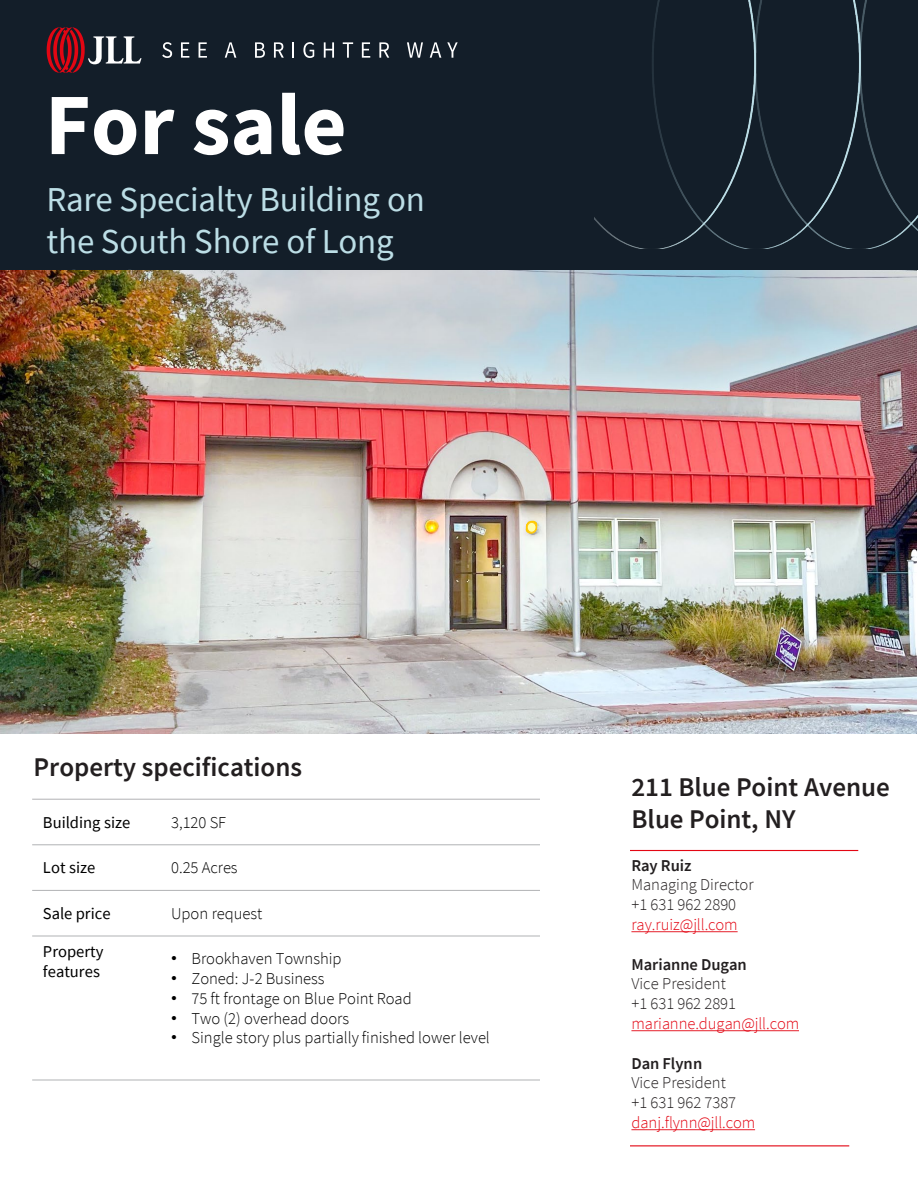
<style>
.page{position:relative;width:918px;height:1188px;background:#fff}
.page>*{position:absolute;margin:0;border:0;box-sizing:border-box;transform-origin:0 0}
.t1{font:700 87.45px "Source Sans Pro";color:#fff}
.t2{font:34.95px/42px "Source Sans Pro";letter-spacing:-.005em;color:#bcdee6}
.t3{font:600 27px "Source Sans Pro";color:#231f20}
.t4{font:300 16.5px "Source Sans Pro";color:#000}
.t5{font:300 16.5px "Source Sans Pro";color:#231f20}
.t6{font:300 16.5px "Source Sans Pro";color:#e30613}
.t7{font:16.5px/19.8px "Source Sans Pro";color:#000}
.t8{font:600 16.5px "Source Sans Pro";letter-spacing:-.005em;color:#231f20}
.s1{font-family:"Arial";font-weight:400}
</style>
<div class="page">
<svg style="left:631px;top:931px;width:107px;height:1px"></svg>
<svg style="left:631px;top:1030px;width:168px;height:1px"></svg>
<svg style="left:631px;top:1129px;width:124px;height:1px"></svg>
<div style="left:0;top:0;width:918px;height:270px;background:#131e29"></div>
<img style="left:594px;top:0;width:324px;height:249px">
<svg style="left:162px;top:42px;width:10px;height:16px"></svg>
<svg style="left:181px;top:42px;width:8px;height:16px"></svg>
<svg style="left:199px;top:42px;width:8px;height:16px"></svg>
<svg style="left:225px;top:42px;width:11px;height:16px"></svg>
<svg style="left:255px;top:42px;width:10px;height:16px"></svg>
<svg style="left:274px;top:42px;width:10px;height:16px"></svg>
<svg style="left:292px;top:42px;width:2px;height:16px"></svg>
<svg style="left:303px;top:42px;width:11px;height:16px"></svg>
<svg style="left:324px;top:42px;width:10px;height:16px"></svg>
<svg style="left:343px;top:42px;width:10px;height:16px"></svg>
<svg style="left:362px;top:42px;width:8px;height:16px"></svg>
<svg style="left:379px;top:42px;width:10px;height:16px"></svg>
<svg style="left:407px;top:42px;width:16px;height:16px"></svg>
<svg style="left:430px;top:42px;width:11px;height:16px"></svg>
<svg style="left:447px;top:42px;width:11px;height:16px"></svg>
<svg style="left:47px;top:27px;width:95px;height:46px"></svg>
<hr style="left:32px;top:844px;width:508px;height:1px;background:#b1b2b4">
<hr style="left:32px;top:890px;width:508px;height:1px;background:#b1b2b4">
<hr style="left:32px;top:936px;width:508px;height:1px;background:#b1b2b4">
<hr style="left:32px;top:799px;width:508px;height:1px;background:#b1b2b4">
<hr style="left:32px;top:1080px;width:508px;height:1px;background:#b1b2b4">
<hr style="left:630px;top:850px;width:228px;height:1px;background:#e30613">
<hr style="left:630px;top:1145px;width:219px;height:1px;background:#e30613">
<img style="left:0;top:270px;width:916px;height:463px">
<svg style="left:526px;top:521px;width:11px;height:13px"></svg>
<div style="left:527px;top:522px;width:9px;height:10px;background:#ffffaf;border-radius:50%"></div>
<div style="left:527px;top:522px;width:9px;height:10px;border:1px solid #ffc813;border-radius:50%"></div>
<p class="t1" style="left:45px;top:66px;width:303px">For sale</p>
<p class="t2" style="left:46px;top:178px;width:380px">Rare Specialty Building on the South Shore of Long</p>
<p class="t3" style="left:34px;top:750px;width:270px">Property specifications</p>
<p class="t7" style="left:43px;top:812px;width:89px">Building size</p>
<p class="t4" style="left:171px;top:812px;width:57px">3,120 SF</p>
<p class="t7" style="left:43px;top:858px;width:54px">Lot size</p>
<p class="t4" style="left:171px;top:858px;width:68px">0.25 Acres</p>
<p class="t7" style="left:43px;top:903px;width:69px">Sale price</p>
<p class="t4" style="left:171px;top:903px;width:93px">Upon request</p>
<p class="t7" style="left:43px;top:941px;width:62px">Property features</p>
<p class="t4" style="left:171px;top:949px;width:172px"><span class="s1">•</span> Brookhaven Township</p>
<p class="t4" style="left:171px;top:968px;width:155px"><span class="s1">•</span> Zoned: J-2 Business</p>
<p class="t4" style="left:171px;top:988px;width:242px"><span class="s1">•</span> 75 ft frontage on Blue Point Road</p>
<p class="t4" style="left:171px;top:1008px;width:179px"><span class="s1">•</span> Two (2) overhead doors</p>
<p class="t4" style="left:171px;top:1028px;width:320px"><span class="s1">•</span> Single story plus partially finished lower level</p>
<p class="t3" style="left:631px;top:769px;width:260px">211 Blue Point Avenue</p>
<p class="t3" style="left:631px;top:802px;width:166px">Blue Point, NY</p>
<p class="t8" style="left:631px;top:854px;width:62px">Ray Ruiz</p>
<p class="t5" style="left:631px;top:875px;width:124px">Managing Director</p>
<p class="t5" style="left:631px;top:895px;width:106px">+1 631 962 2890</p>
<p class="t6" style="left:631px;top:914px;width:108px">ray.ruiz@jll.com</p>
<p class="t8" style="left:631px;top:953px;width:117px">Marianne Dugan</p>
<p class="t5" style="left:631px;top:974px;width:96px">Vice President</p>
<p class="t5" style="left:631px;top:994px;width:106px">+1 631 962 2891</p>
<p class="t6" style="left:631px;top:1013px;width:169px">marianne.dugan@jll.com</p>
<p class="t8" style="left:631px;top:1052px;width:72px">Dan Flynn</p>
<p class="t5" style="left:631px;top:1073px;width:96px">Vice President</p>
<p class="t5" style="left:631px;top:1093px;width:106px">+1 631 962 7387</p>
<p class="t6" style="left:631px;top:1112px;width:125px">danj.flynn@jll.com</p>
</div>
